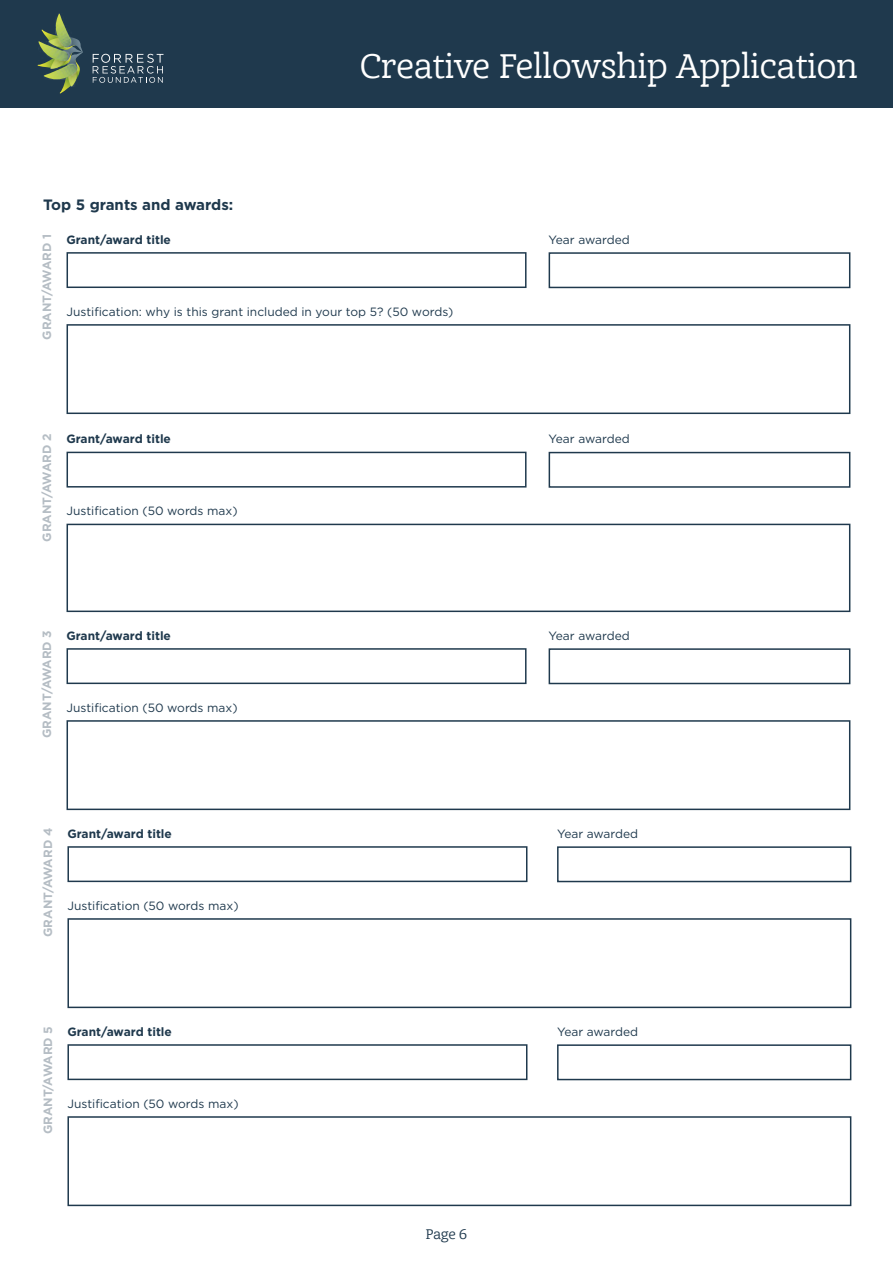
<style>
.page{position:relative;width:893px;height:1263px;background:#fff}
.page>*{position:absolute;margin:0;border:0;box-sizing:border-box;transform-origin:0 0}
.t1{font:33px "Achille FYW04";letter-spacing:-.02em;color:#fff}
.t2{font:700 15px "Gotham";color:#1f394d}
.t3{font:13.5px "Achille FYW04";color:#1f394d}
.t4{font:12px "Gotham";color:#1f394d}
.t5{font:700 12px "Gotham";color:#1f394d}
.t6{font:700 12px "Gotham";color:#b5bdc4}
</style>
<div class="page">
<div style="left:0;top:0;width:893px;height:107px;background:#1f394d"></div>
<svg style="left:38px;top:23px;width:45px;height:71px"></svg>
<img style="left:56px;top:14px;width:16px;height:34px">
<svg style="left:93px;top:54px;width:70px;height:29px"></svg>
<div style="left:67px;top:252px;width:459px;height:36px;border:2px solid #1f394d"></div>
<div style="left:67px;top:452px;width:459px;height:36px;border:2px solid #1f394d"></div>
<div style="left:67px;top:648px;width:459px;height:36px;border:2px solid #1f394d"></div>
<div style="left:549px;top:252px;width:301px;height:36px;border:2px solid #1f394d"></div>
<div style="left:549px;top:452px;width:301px;height:36px;border:2px solid #1f394d"></div>
<div style="left:549px;top:648px;width:301px;height:36px;border:2px solid #1f394d"></div>
<div style="left:67px;top:324px;width:783px;height:90px;border:2px solid #1f394d"></div>
<div style="left:67px;top:524px;width:783px;height:88px;border:2px solid #1f394d"></div>
<div style="left:67px;top:720px;width:783px;height:90px;border:2px solid #1f394d"></div>
<div style="left:67px;top:846px;width:460px;height:36px;border:2px solid #1f394d"></div>
<div style="left:67px;top:1044px;width:460px;height:36px;border:2px solid #1f394d"></div>
<div style="left:557px;top:846px;width:294px;height:36px;border:2px solid #1f394d"></div>
<div style="left:557px;top:1044px;width:294px;height:36px;border:2px solid #1f394d"></div>
<div style="left:67px;top:918px;width:784px;height:90px;border:2px solid #1f394d"></div>
<div style="left:67px;top:1116px;width:784px;height:90px;border:2px solid #1f394d"></div>
<p class="t2" style="left:43px;top:195px;width:192px">Top 5 grants and awards:</p>
<h1 class="t1" style="left:360px;top:40px;width:500px">Creative Fellowship Application</h1>
<p class="t6" style="left:39px;top:340px;width:107px;rotate:-90deg">GRANT/AWARD 1</p>
<p class="t5" style="left:67px;top:231px;width:106px">Grant/award title</p>
<p class="t4" style="left:67px;top:304px;width:388px">Justification: why is this grant included in your top 5? (50 words)</p>
<p class="t6" style="left:39px;top:542px;width:110px;rotate:-90deg">GRANT/AWARD 2</p>
<p class="t5" style="left:67px;top:431px;width:106px">Grant/award title</p>
<p class="t4" style="left:67px;top:503px;width:173px">Justification (50 words max)</p>
<p class="t6" style="left:39px;top:738px;width:110px;rotate:-90deg">GRANT/AWARD 3</p>
<p class="t5" style="left:67px;top:627px;width:106px">Grant/award title</p>
<p class="t4" style="left:67px;top:700px;width:173px">Justification (50 words max)</p>
<p class="t6" style="left:40px;top:937px;width:110px;rotate:-90deg">GRANT/AWARD 4</p>
<p class="t5" style="left:67px;top:825px;width:106px">Grant/award title</p>
<p class="t4" style="left:67px;top:898px;width:173px">Justification (50 words max)</p>
<p class="t6" style="left:40px;top:1134px;width:110px;rotate:-90deg">GRANT/AWARD 5</p>
<p class="t5" style="left:67px;top:1023px;width:106px">Grant/award title</p>
<p class="t4" style="left:67px;top:1096px;width:173px">Justification (50 words max)</p>
<p class="t3" style="left:426px;top:1224px;width:43px">Page 6</p>
<p class="t4" style="left:549px;top:232px;width:83px">Year awarded</p>
<p class="t4" style="left:549px;top:431px;width:83px">Year awarded</p>
<p class="t4" style="left:549px;top:628px;width:83px">Year awarded</p>
<p class="t4" style="left:557px;top:826px;width:83px">Year awarded</p>
<p class="t4" style="left:557px;top:1024px;width:83px">Year awarded</p>
</div>
